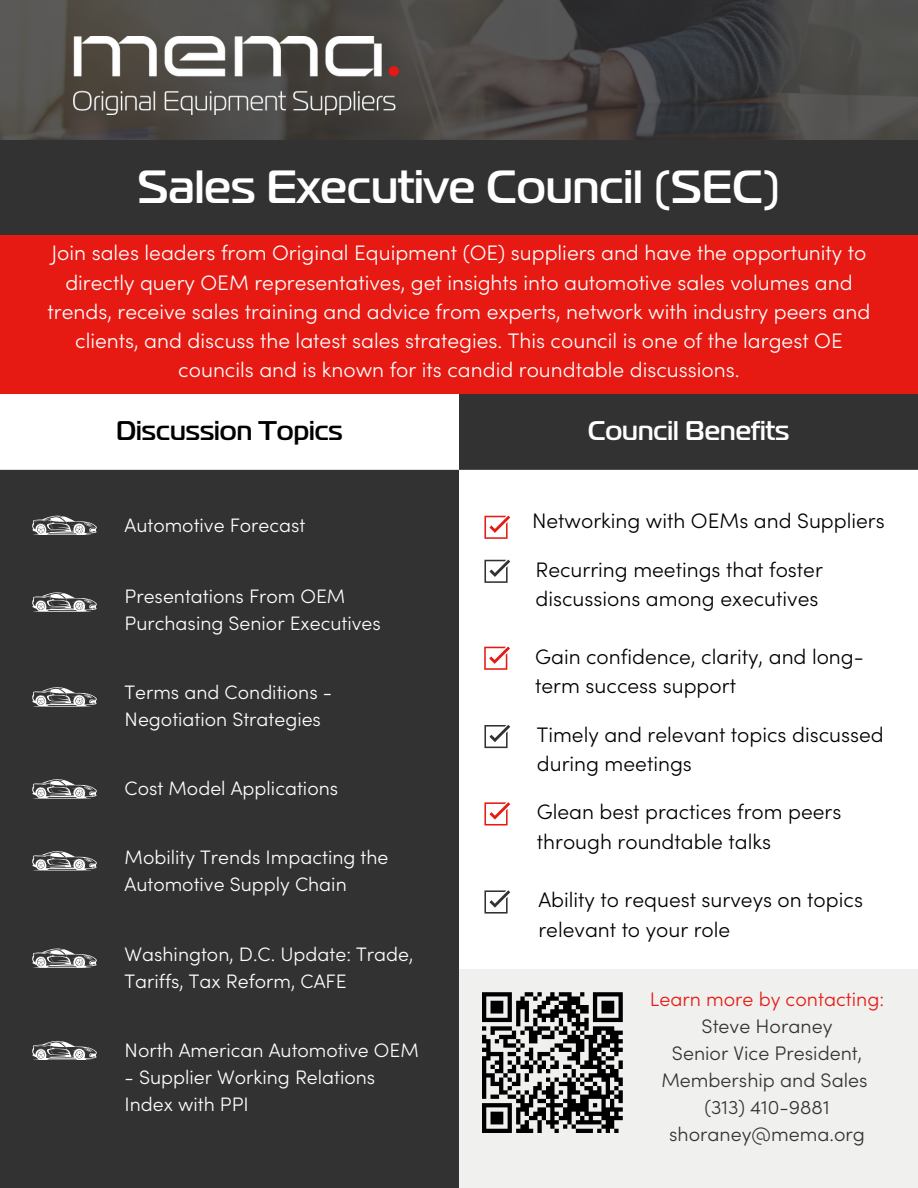
<style>
.page{position:relative;width:918px;height:1188px;background:#fff}
.page>*{position:absolute;margin:0;border:0;box-sizing:border-box;transform-origin:0 0}
.t1{font:500 46.5px "Magistral";color:#fff}
.t2{font:500 27px "Magistral";color:#000}
.t3{font:500 27px "Magistral";color:#fff}
.t4{font:300 21px/29.2px "Sofia Pro";color:#fff;text-align:center}
.t5{font:300 21px/29.2px "Sofia Pro";color:#000}
.t6{font:300 19.65px/27px "Sofia Pro";color:#323232;text-align:center}
.t7{font:300 19.65px "Sofia Pro";color:#e71a13}
.t8{font:300 19.5px/27px "Sofia Pro";color:#fff}
</style>
<div class="page">
<svg style="left:0;top:0;width:918px;height:140px;background:#484644"></svg>
<div style="left:0;top:140px;width:918px;height:95px;background:#323232"></div>
<div style="left:0;top:393px;width:459px;height:795px;background:#323232"></div>
<svg style="left:484px;top:516px;width:26px;height:23px"></svg>
<svg style="left:484px;top:560px;width:26px;height:23px"></svg>
<svg style="left:484px;top:647px;width:26px;height:23px"></svg>
<svg style="left:484px;top:725px;width:26px;height:23px"></svg>
<svg style="left:32px;top:516px;width:65px;height:19px"></svg>
<svg style="left:32px;top:687px;width:65px;height:19px"></svg>
<svg style="left:32px;top:592px;width:65px;height:19px"></svg>
<svg style="left:32px;top:779px;width:65px;height:19px"></svg>
<svg style="left:32px;top:851px;width:65px;height:19px"></svg>
<svg style="left:32px;top:948px;width:65px;height:20px"></svg>
<svg style="left:32px;top:1041px;width:65px;height:19px"></svg>
<svg style="left:484px;top:802px;width:26px;height:24px"></svg>
<svg style="left:484px;top:890px;width:26px;height:24px"></svg>
<svg style="left:0;top:393px;width:918px;height:77px;background:#999696"></svg>
<div style="left:0;top:235px;width:918px;height:158px;background:#e71a13"></div>
<div style="left:459px;top:970px;width:459px;height:218px;background:#f0f0ef"></div>
<img style="left:73px;top:36px;width:325px;height:79px">
<svg style="left:482px;top:992px;width:141px;height:141px"></svg>
<p class="t1" style="left:138px;top:156px;width:643px">Sales Executive Council (SEC)</p>
<p class="t4" style="left:48px;top:240px;width:824px">Join sales leaders from Original Equipment (OE) suppliers and have the opportunity to directly query OEM representatives, get insights into automotive sales volumes and trends, receive sales training and advice from experts, network with industry peers and clients, and discuss the latest sales strategies. This council is one of the largest OE councils and is known for its candid roundtable discussions.</p>
<p class="t2" style="left:116px;top:413px;width:228px">Discussion Topics</p>
<p class="t3" style="left:588px;top:413px;width:203px">Council Benefits</p>
<p class="t8" style="left:125px;top:513px;width:182px">Automotive Forecast</p>
<p class="t8" style="left:125px;top:584px;width:258px">Presentations From OEM<br>Purchasing Senior Executives</p>
<p class="t8" style="left:125px;top:681px;width:209px">Terms and Conditions -<br>Negotiation Strategies</p>
<p class="t8" style="left:125px;top:777px;width:215px">Cost Model Applications</p>
<p class="t8" style="left:125px;top:846px;width:265px">Mobility Trends Impacting the<br>Automotive Supply Chain</p>
<p class="t8" style="left:125px;top:942px;width:290px">Washington, D.C. Update: Trade,<br>Tariffs, Tax Reform, CAFE</p>
<p class="t8" style="left:125px;top:1038px;width:296px">North American Automotive OEM</p>
<p class="t8" style="left:125px;top:1065px;width:252px">- Supplier Working Relations<br>Index with PPI</p>
<p class="t5" style="left:532px;top:508px;width:354px">Networking with OEMs and Suppliers</p>
<h1 class="t5" style="left:535px;top:557px;width:289px">Recurring meetings that foster discussions among executives</h1>
<p class="t5" style="left:535px;top:644px;width:330px">Gain confidence, clarity, and long&shy;term success support</p>
<h2 class="t5" style="left:537px;top:722px;width:348px">Timely and relevant topics discussed during meetings</h2>
<p class="t5" style="left:537px;top:799px;width:306px">Glean best practices from peers through roundtable talks</p>
<p class="t5" style="left:538px;top:887px;width:326px">Ability to request surveys on topics relevant to your role</p>
<h2 class="t7" style="left:650px;top:992px;width:236px">Learn more by contacting:</h2>
<p class="t6" style="left:702px;top:1015px;width:132px">Steve Horaney</p>
<p class="t6" style="left:661px;top:1042px;width:208px">Senior Vice President,<br>Membership and Sales</p>
<p class="t6" style="left:669px;top:1096px;width:197px">(313) 410-9881 shoraney@mema.org</p>
</div>
